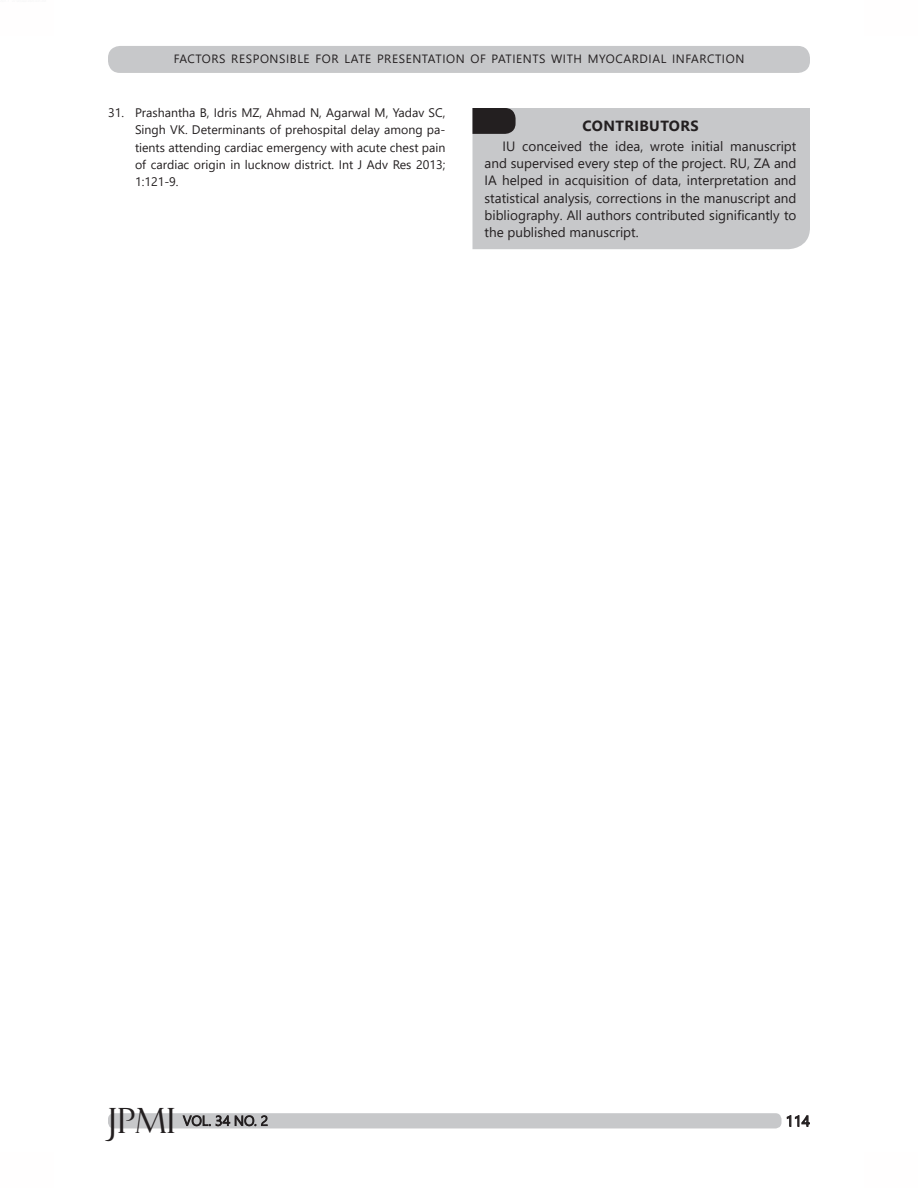
<style>
.page{position:relative;width:918px;height:1188px;background:#fff}
.page>*{position:absolute;margin:0;border:0;box-sizing:border-box;transform-origin:0 0}
.t1{font:34.8px "Felix Titling";color:#231f20}
.t2{font:15px "Segoe UI";color:#231f20}
.frame_text_first_pag{font:700 14.7px "Segoe UI";letter-spacing:.03em;color:#231f20}
.t3{font:300 13.8px "Segoe UI";color:#231f20}
.Body_Text{font:13.5px/17.2px "Segoe UI";color:#231f20;text-align:justify}
.t4{font:12.3px/17.2px "Segoe UI";color:#231f20;text-align:justify}
.t5{font:12px "Segoe UI";letter-spacing:.05em;color:#231f20}
</style>
<div class="page">
<div style="left:108px;top:1113px;width:674px;height:15px;background:#c7c8ca;border-radius:6px"></div>
<div style="left:108px;top:46px;width:702px;height:27px;background:#c7c8ca;border-radius:12px"></div>
<svg style="left:182px;top:1115px;width:86px;height:12px"></svg>
<svg style="left:787px;top:1115px;width:23px;height:12px"></svg>
<div style="left:472px;top:108px;width:338px;height:141px;background:#c7c8ca"></div>
<svg style="left:472px;top:108px;width:44px;height:26px"></svg>
<p class="t5" style="left:174px;top:48px;width:572px">FACTORS RESPONSIBLE FOR LATE PRESENTATION OF PATIENTS WITH MYOCARDIAL INFARCTION</p>
<p class="t4" style="left:135px;top:103px;width:312px;text-indent:-27px">31. Prashantha B, Idris MZ, Ahmad N, Agarwal M, Yadav SC, Singh VK. Determinants of prehospital delay among pa&shy;tients attending cardiac emergency with acute chest pain of cardiac origin in lucknow district. Int J Adv Res 2013; 1:121-9.</p>
<p class="frame_text_first_pag" style="left:582px;top:112px;width:118px">CONTRIBUTORS</p>
<p class="Body_Text" style="left:484px;top:136px;width:314px;text-indent:18px">IU conceived the idea, wrote initial manuscript and supervised every step of the project. RU, ZA and IA helped in acquisition of data, interpretation and statistical analysis, corrections in the manuscript and bibliography. All authors contributed significantly to the published manuscript.</p>
<h1 class="t1" style="left:108px;top:1101px;width:69px">JPMI</h1>
<p class="t3" style="left:183px;top:1108px;width:87px">VOL. 34 NO. 2</p>
<p class="t2" style="left:786px;top:1107px;width:26px">114</p>
</div>
